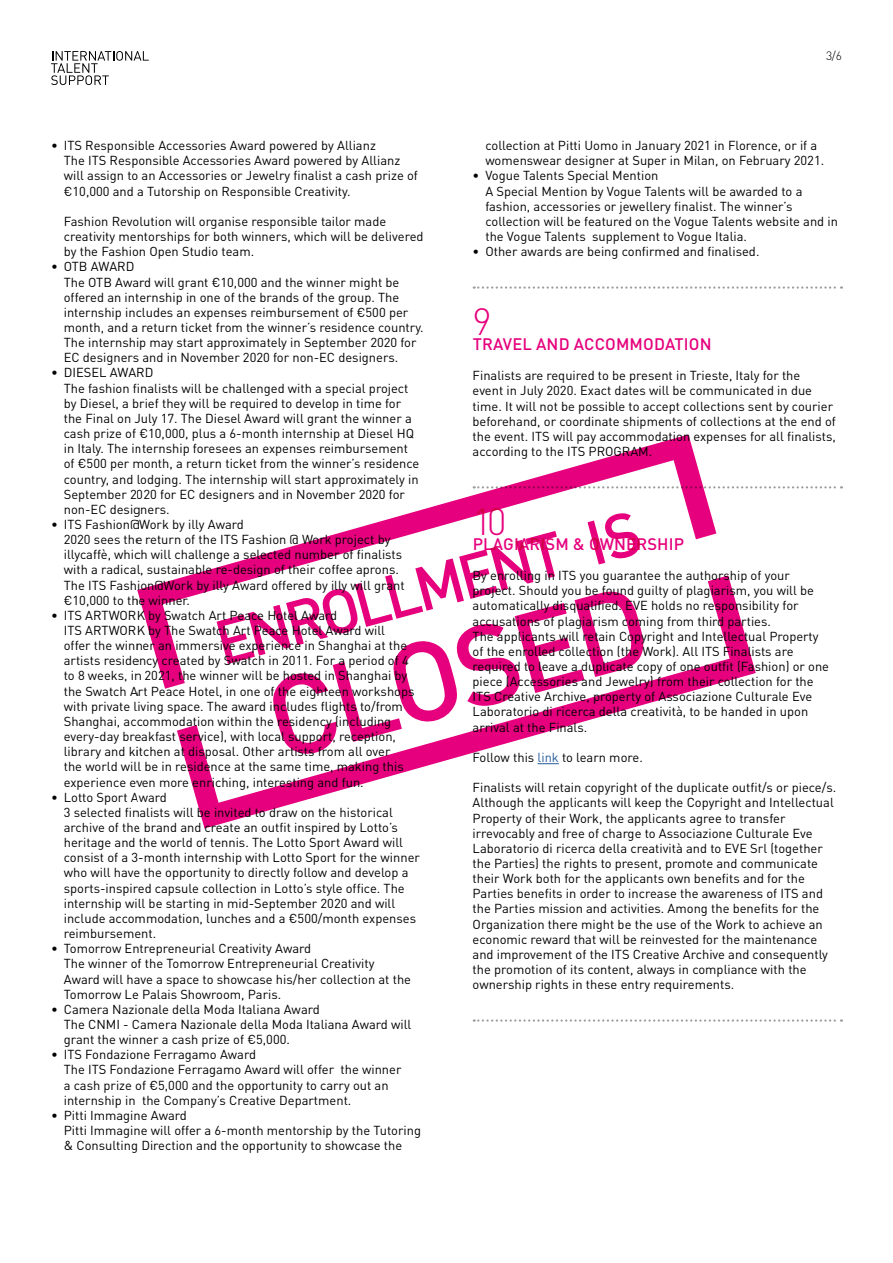
<style>
.page{position:relative;width:893px;height:1263px;background:#fff}
.page>*{position:absolute;margin:0;border:0;box-sizing:border-box;transform-origin:0 0}
.t1{font:300 37.5px "DIN Pro";color:#e6007d}
.t2{font:500 16.5px "DIN Pro";letter-spacing:.01em;color:#e6007d}
.t3{font:12.9px/15.1px "DIN Pro";color:#000}
.t4{font:300 12px "DIN Pro";color:#000}
.s1{color:#275b9b}
</style>
<div class="page">
<svg style="left:51px;top:51px;width:98px;height:34px"></svg>
<svg style="left:474px;top:286px;width:368px;height:3px"></svg>
<svg style="left:756px;top:486px;width:86px;height:2px"></svg>
<svg style="left:474px;top:1019px;width:368px;height:3px"></svg>
<svg style="left:137px;top:434px;width:619px;height:394px"></svg>
<p class="t3" style="left:64px;top:137px;width:356px;text-indent:-13px">• ITS Responsible Accessories Award powered by Allianz<br>The ITS Responsible Accessories Award powered by Allianz will assign to an Accessories or Jewelry finalist a cash prize of €10,000 and a Tutorship on Responsible Creativity.</p>
<p class="t3" style="left:64px;top:213px;width:361px">Fashion Revolution will organise responsible tailor made creativity mentorships for both winners, which will be delivered by the Fashion Open Studio team.</p>
<p class="t3" style="left:64px;top:259px;width:361px;text-indent:-13px">• OTB AWARD<br>The OTB Award will grant €10,000 and the winner might be offered an internship in one of the brands of the group. The internship includes an expenses reimbursement of €500 per month, and a return ticket from the winner’s residence country.<br>The internship may start approximately in September 2020 for EC designers and in November 2020 for non-EC designers.</p>
<p class="t3" style="left:64px;top:365px;width:357px;text-indent:-13px">• DIESEL AWARD<br>The fashion finalists will be challenged with a special project by Diesel, a brief they will be required to develop in time for the Final on July 17. The Diesel Award will grant the winner a cash prize of €10,000, plus a 6-month internship at Diesel HQ in Italy. The internship foresees an expenses reimbursement of €500 per month, a return ticket from the winner’s residence country, and lodging. The internship will start approximately in September 2020 for EC designers and in November 2020 for non-EC designers.</p>
<p class="t3" style="left:64px;top:516px;width:342px;text-indent:-13px">• ITS Fashion@Work by illy Award<br>2020 sees the return of the ITS Fashion @ Work project by illycaffè, which will challenge a selected number of finalists with a radical, sustainable re-design of their coffee aprons.<br>The ITS Fashion@Work by illy Award offered by illy will grant €10,000 to the winner.</p>
<p class="t3" style="left:64px;top:607px;width:352px;text-indent:-13px">• ITS ARTWORK by Swatch Art Peace Hotel Award<br>ITS ARTWORK by The Swatch Art Peace Hotel Award will offer the winner an immersive experience in Shanghai at the artists residency created by Swatch in 2011. For a period of 4 to 8 weeks, in 2021, the winner will be hosted in Shanghai by the Swatch Art Peace Hotel, in one of the eighteen workshops with private living space. The award includes flights to/from Shanghai, accommodation within the residency (including every-day breakfast service), with local support, reception, library and kitchen at disposal. Other artists from all over<br>the world will be in residence at the same time, making this experience even more enriching, interesting and fun.</p>
<p class="t3" style="left:64px;top:789px;width:358px;text-indent:-13px">• Lotto Sport Award<br>3 selected finalists will be invited to draw on the historical archive of the brand and create an outfit inspired by Lotto’s heritage and the world of tennis. The Lotto Sport Award will consist of a 3-month internship with Lotto Sport for the winner who will have the opportunity to directly follow and develop a sports-inspired capsule collection in Lotto’s style office. The internship will be starting in mid-September 2020 and will include accommodation, lunches and a €500/month expenses reimbursement.</p>
<p class="t3" style="left:64px;top:940px;width:349px;text-indent:-13px">• Tomorrow Entrepreneurial Creativity Award<br>The winner of the Tomorrow Entrepreneurial Creativity Award will have a space to showcase his/her collection at the Tomorrow Le Palais Showroom, Paris.</p>
<p class="t3" style="left:64px;top:1001px;width:349px;text-indent:-13px">• Camera Nazionale della Moda Italiana Award<br>The CNMI - Camera Nazionale della Moda Italiana Award will grant the winner a cash prize of €5,000.</p>
<p class="t3" style="left:64px;top:1046px;width:339px;text-indent:-13px">• ITS Fondazione Ferragamo Award<br>The ITS Fondazione Ferragamo Award will offer the winner a cash prize of €5,000 and the opportunity to carry out an internship in the Company’s Creative Department.</p>
<p class="t3" style="left:64px;top:1107px;width:359px;text-indent:-13px">• Pitti Immagine Award<br>Pitti Immagine will offer a 6-month mentorship by the Tutoring &amp; Consulting Direction and the opportunity to showcase the</p>
<p class="t4" style="left:826px;top:48px;width:17px">3/6</p>
<p class="t3" style="left:485px;top:137px;width:340px">collection at Pitti Uomo in January 2021 in Florence, or if a womenswear designer at Super in Milan, on February 2021.</p>
<p class="t3" style="left:485px;top:168px;width:354px;text-indent:-13px">• Vogue Talents Special Mention<br>A Special Mention by Vogue Talents will be awarded to a fashion, accessories or jewellery finalist. The winner’s collection will be featured on the Vogue Talents website and in the Vogue Talents supplement to Vogue Italia.</p>
<p class="t3" style="left:473px;top:243px;width:288px">• Other awards are being confirmed and finalised.</p>
<h1 class="t1" style="left:473px;top:296px;width:21px">9</h1>
<p class="t2" style="left:473px;top:333px;width:240px">TRAVEL AND ACCOMMODATION</p>
<p class="t3" style="left:473px;top:368px;width:365px">Finalists are required to be present in Trieste, Italy for the<br>event in July 2020. Exact dates will be communicated in due time. It will not be possible to accept collections sent by courier beforehand, or coordinate shipments of collections at the end of the event. ITS will pay accommodation expenses for all finalists, according to the ITS PROGRAM.</p>
<h1 class="t1" style="left:473px;top:496px;width:35px">10</h1>
<p class="t2" style="left:473px;top:533px;width:213px">PLAGIARISM &amp; OWNERSHIP</p>
<p class="t3" style="left:473px;top:567px;width:358px">By enrolling in ITS you guarantee the authorship of your project. Should you be found guilty of plagiarism, you will be automatically disqualified. EVE holds no responsibility for accusations of plagiarism coming from third parties.<br>The applicants will retain Copyright and Intellectual Property of the enrolled collection (the Work). All ITS Finalists are required to leave a duplicate copy of one outfit (Fashion) or one piece (Accessories and Jewelry) from their collection for the ITS Creative Archive, property of Associazione Culturale Eve Laboratorio di ricerca della creatività, to be handed in upon arrival at the Finals.</p>
<p class="t3" style="left:473px;top:749px;width:172px">Follow this <span class="s1">link</span> to learn more.</p>
<p class="t3" style="left:473px;top:779px;width:365px">Finalists will retain copyright of the duplicate outfit/s or piece/s.<br>Although the applicants will keep the Copyright and Intellectual Property of their Work, the applicants agree to transfer irrevocably and free of charge to Associazione Culturale Eve Laboratorio di ricerca della creatività and to EVE Srl (together the Parties) the rights to present, promote and communicate their Work both for the applicants own benefits and for the Parties benefits in order to increase the awareness of ITS and the Parties mission and activities. Among the benefits for the Organization there might be the use of the Work to achieve an economic reward that will be reinvested for the maintenance and improvement of the ITS Creative Archive and consequently the promotion of its content, always in compliance with the ownership rights in these entry requirements.</p>
</div>
